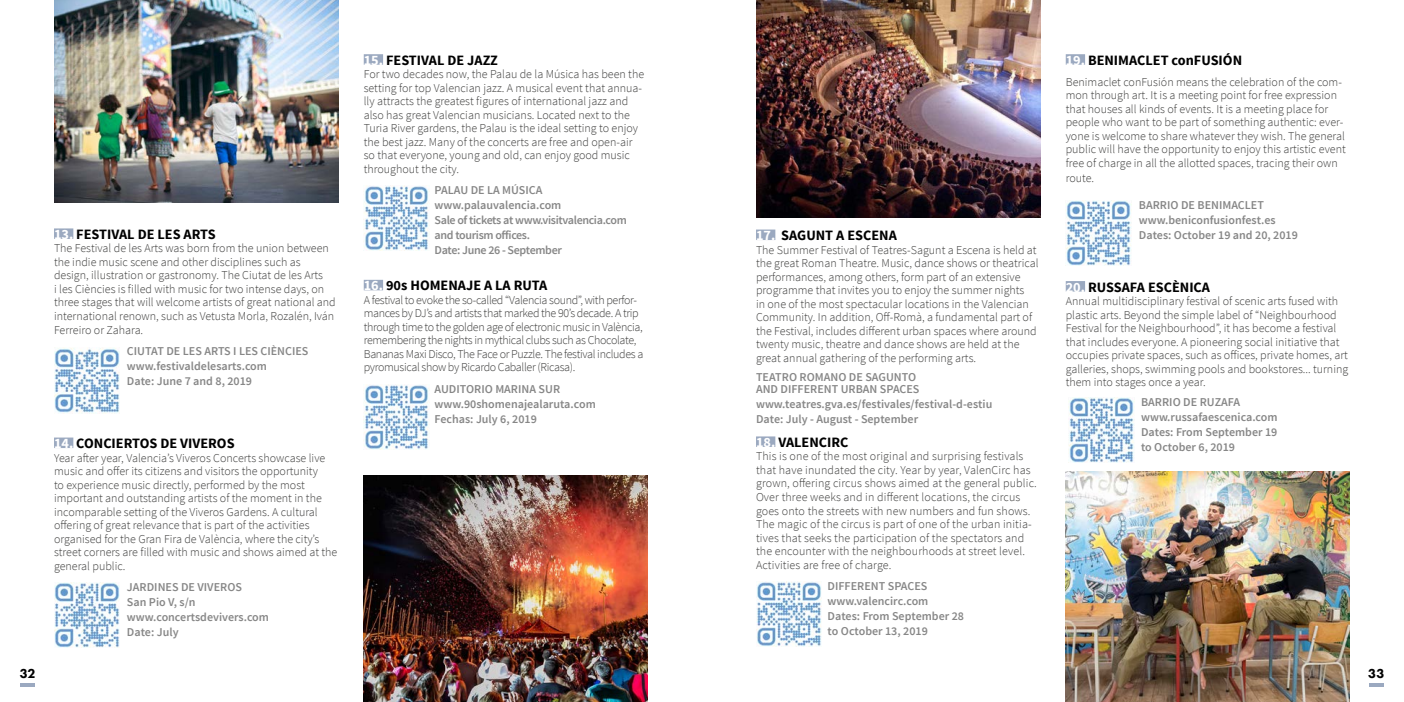
<style>
.page{position:relative;width:1404px;height:702px;background:#fff}
.page>*{position:absolute;margin:0;border:0;box-sizing:border-box;transform-origin:0 0}
.t1{font:700 14.25px "Source Sans Pro";color:#000}
.t2{font:800 13.5px "Futura PT";color:#000}
.t3{font:300 12px/13.5px "Source Sans Pro";color:#3c3c3b}
.t4{font:600 12px/15px "Source Sans Pro";color:#878787}
.t5{font:300 12px/13.5px "Source Sans Pro";letter-spacing:-.03em;color:#3c3c3b}
.t6{font:600 12px/15px "Source Sans Pro";letter-spacing:-.03em;color:#878787}
.s1{color:#fff}
</style>
<div class="page">
<hr style="left:1368px;top:683px;width:15px;height:4px;background:#9ba9c0">
<svg style="left:20px;top:683px;width:15px;height:3px"></svg>
<img style="left:54px;top:0;width:284px;height:203px">
<img style="left:364px;top:475px;width:284px;height:227px">
<div style="left:756px;top:436px;width:19px;height:11px;background:#9ba9c0"></div>
<div style="left:1065px;top:54px;width:19px;height:11px;background:#9ba9c0"></div>
<div style="left:1065px;top:281px;width:19px;height:10px;background:#9ba9c0"></div>
<div style="left:756px;top:229px;width:19px;height:11px;background:#9ba9c0"></div>
<div style="left:54px;top:228px;width:19px;height:11px;background:#9ba9c0"></div>
<div style="left:54px;top:437px;width:19px;height:11px;background:#9ba9c0"></div>
<div style="left:364px;top:280px;width:19px;height:10px;background:#9ba9c0"></div>
<div style="left:364px;top:54px;width:19px;height:11px;background:#9ba9c0"></div>
<img style="left:756px;top:0;width:284px;height:218px">
<img style="left:1065px;top:471px;width:284px;height:231px">
<img style="left:756px;top:581px;width:65px;height:65px">
<img style="left:1065px;top:200px;width:66px;height:66px">
<img style="left:1068px;top:397px;width:66px;height:65px">
<img style="left:54px;top:347px;width:66px;height:66px">
<img style="left:54px;top:582px;width:66px;height:66px">
<img style="left:364px;top:384px;width:65px;height:65px">
<img style="left:364px;top:185px;width:65px;height:65px">
<p class="t1" style="left:54px;top:225px;width:163px"><span class="s1">13.</span> FESTIVAL DE LES ARTS</p>
<p class="t3" style="left:54px;top:242px;width:283px">The Festival de les Arts was born from the union between the indie music scene and other disciplines such as design, illustration or gastronomy. The Ciutat de les Arts<br>i les Ciències is filled with music for two intense days, on three stages that will welcome artists of great national and international renown, such as Vetusta Morla, Rozalén, Iván Ferreiro or Zahara.</p>
<p class="t4" style="left:127px;top:344px;width:183px">CIUTAT DE LES ARTS I LES CIÈNCIES www.festivaldelesarts.com<br>Date: June 7 and 8, 2019</p>
<p class="t1" style="left:54px;top:434px;width:182px"><span class="s1">14.</span> CONCIERTOS DE VIVEROS</p>
<p class="t3" style="left:54px;top:451px;width:285px">Year after year, Valencia’s Viveros Concerts showcase live music and offer its citizens and visitors the opportunity<br>to experience music directly, performed by the most important and outstanding artists of the moment in the incomparable setting of the Viveros Gardens. A cultural offering of great relevance that is part of the activities organised for the Gran Fira de València, where the city’s street corners are filled with music and shows aimed at the general public.</p>
<p class="t4" style="left:127px;top:580px;width:143px">JARDINES DE VIVEROS<br>San Pio V, s/n www.concertsdevivers.com<br>Date: July</p>
<p class="t1" style="left:364px;top:51px;width:136px"><span class="s1">15.</span> FESTIVAL DE JAZZ</p>
<p class="t3" style="left:364px;top:68px;width:282px">For two decades now, the Palau de la Música has been the setting for top Valencian jazz. A musical event that annua&shy;lly attracts the greatest figures of international jazz and also has great Valencian musicians. Located next to the Turia River gardens, the Palau is the ideal setting to enjoy the best jazz. Many of the concerts are free and open-air so that everyone, young and old, can enjoy good music throughout the city.</p>
<p class="t6" style="left:434px;top:183px;width:194px">PALAU DE LA MÚSICA www.palauvalencia.com<br>Sale of tickets at www.visitvalencia.com and tourism offices.<br>Date: June 26 - September</p>
<p class="t1" style="left:364px;top:276px;width:185px"><span class="s1">16.</span> 90s HOMENAJE A LA RUTA</p>
<p class="t5" style="left:364px;top:293px;width:281px">A festival to evoke the so-called “Valencia sound”, with perfor&shy;mances by DJ’s and artists that marked the 90’s decade. A trip through time to the golden age of electronic music in València, remembering the nights in mythical clubs such as Chocolate, Bananas Maxi Disco, The Face or Puzzle. The festival includes a pyromusical show by Ricardo Caballer (Ricasa).</p>
<p class="t4" style="left:434px;top:382px;width:163px">AUDITORIO MARINA SUR www.90shomenajealaruta.com<br>Fechas: July 6, 2019</p>
<p class="t1" style="left:756px;top:226px;width:142px"><span class="s1">17.</span> SAGUNT A ESCENA</p>
<p class="t3" style="left:756px;top:243px;width:284px">The Summer Festival of Teatres-Sagunt a Escena is held at the great Roman Theatre. Music, dance shows or theatrical performances, among others, form part of an extensive programme that invites you to enjoy the summer nights<br>in one of the most spectacular locations in the Valencian Community. In addition, Off-Romà, a fundamental part of the Festival, includes different urban spaces where around twenty music, theatre and dance shows are held at the great annual gathering of the performing arts.</p>
<p class="t4" style="left:756px;top:371px;width:165px;line-height:12px">TEATRO ROMANO DE SAGUNTO<br>AND DIFFERENT URBAN SPACES</p>
<p class="t4" style="left:756px;top:397px;width:238px">www.teatres.gva.es/festivales/festival-d-estiu<br>Date: July - August - September</p>
<p class="t1" style="left:756px;top:433px;width:94px"><span class="s1">18.</span> VALENCIRC</p>
<p class="t3" style="left:756px;top:450px;width:282px">This is one of the most original and surprising festivals that have inundated the city. Year by year, ValenCirc has grown, offering circus shows aimed at the general public.<br>Over three weeks and in different locations, the circus goes onto the streets with new numbers and fun shows.<br>The magic of the circus is part of one of the urban initia&shy;tives that seeks the participation of the spectators and the encounter with the neighbourhoods at street level.<br>Activities are free of charge.</p>
<p class="t4" style="left:827px;top:579px;width:138px">DIFFERENT SPACES www.valencirc.com<br>Dates: From September 28 to October 13, 2019</p>
<p class="t1" style="left:1065px;top:51px;width:178px"><span class="s1">19.</span> BENIMACLET conFUSIÓN</p>
<p class="t3" style="left:1065px;top:75px;width:281px">Benimaclet conFusión means the celebration of the com&shy;mon through art. It is a meeting point for free expression that houses all kinds of events. It is a meeting place for people who want to be part of something authentic: ever&shy;yone is welcome to share whatever they wish. The general public will have the opportunity to enjoy this artistic event free of charge in all the allotted spaces, tracing their own</p>
<p class="t3" style="left:1065px;top:171px;width:30px">route.</p>
<p class="t4" style="left:1138px;top:198px;width:160px">BARRIO DE BENIMACLET www.beniconfusionfest.es<br>Dates: October 19 and 20, 2019</p>
<p class="t1" style="left:1065px;top:278px;width:146px"><span class="s1">20.</span> RUSSAFA ESCÈNICA</p>
<p class="t3" style="left:1065px;top:294px;width:284px">Annual multidisciplinary festival of scenic arts fused with plastic arts. Beyond the simple label of “Neighbourhood Festival for the Neighbourhood”, it has become a festival that includes everyone. A pioneering social initiative that occupies private spaces, such as offices, private homes, art galleries, shops, swimming pools and bookstores... turning them into stages once a year.</p>
<p class="t4" style="left:1140px;top:395px;width:138px">BARRIO DE RUZAFA www.russafaescenica.com<br>Dates: From September 19 to October 6, 2019</p>
<p class="t2" style="left:20px;top:664px;width:17px">32</p>
<p class="t2" style="left:1367px;top:665px;width:18px">33</p>
</div>
